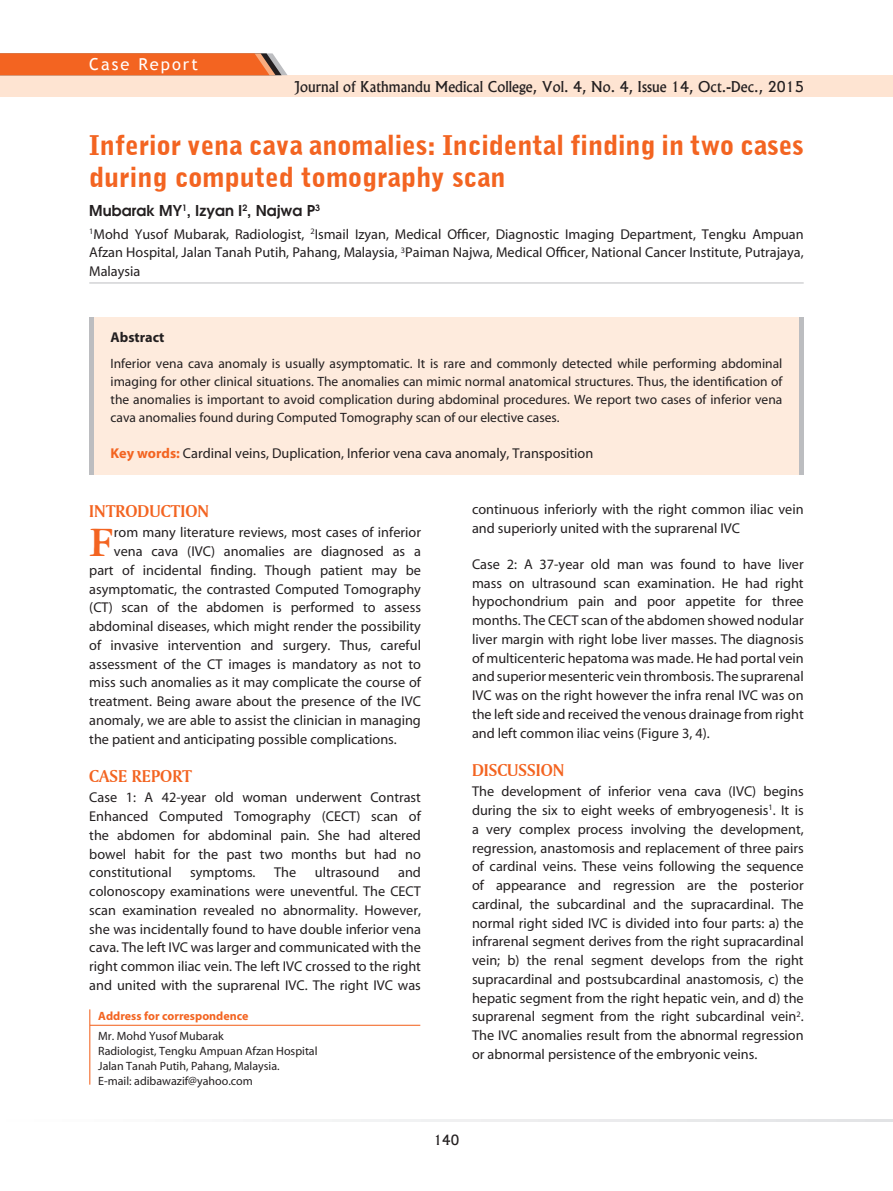
<style>
.page{position:relative;width:893px;height:1191px;background:#fff}
.page>*{position:absolute;margin:0;border:0;box-sizing:border-box;transform-origin:0 0}
.t1{font:700 44.7px "American Garamond BT";color:#f36421}
.t2{font:900 27px/32.4px "Bell Gothic BT";color:#f36421}
.t3{font:18px "Amerigo BT Bold A";color:#f36421}
.t4{font:16.5px "Trebuchet MS";letter-spacing:.12em;color:#fff}
.t5{font:600 15px "Avant Garde";color:#231f20}
.t6{font:14.25px/18.8px "Myriad";color:#231f20;text-align:justify}
.t7{font:14.25px "Alaska";color:#231f20}
.t8{font:700 14.25px "Myriad";color:#231f20}
.t9{font:13.5px/18px "Myriad";color:#231f20;text-align:justify}
.t10{font:13.5px "Alaska";color:#231f20}
.t11{font:12px/15px "Myriad";color:#231f20}
.t12{font:700 12px "Myriad";color:#f36421}
.s1{font-weight:700;color:#f36421}
</style>
<div class="page">
<div style="left:0;top:75px;width:893px;height:22px;background:#fee4d2"></div>
<svg style="left:0;top:53px;width:287px;height:22px;background:#ed6a2d"></svg>
<svg style="left:300px;top:1119px;width:592px;height:2px"></svg>
<div style="left:89px;top:317px;width:715px;height:157px;background:#feebdd"></div>
<div style="left:89px;top:317px;width:5px;height:157px;background:#bcbdc0"></div>
<div style="left:799px;top:317px;width:5px;height:157px;background:#bcbdc0"></div>
<hr style="left:89px;top:1009px;width:1px;height:75px;background:#f36421">
<hr style="left:90px;top:1024px;width:330px;height:1px;background:#f36421">
<hr style="left:89px;top:282px;width:715px;height:1px;background:#bcbdc0">
<p class="t4" style="left:89px;top:55px;width:110px">Case Report</p>
<p class="t7" style="left:294px;top:77px;width:511px">Journal of Kathmandu Medical College, Vol. 4, No. 4, Issue 14, Oct.-Dec., 2015</p>
<h2 class="t2" style="left:89px;top:128px;width:716px">Inferior vena cava anomalies: Incidental finding in two cases during computed tomography scan</h2>
<p class="t5" style="left:89px;top:200px;width:232px">Mubarak MY<sup>1</sup>, Izyan I<sup>2</sup>, Najwa P<sup>3</sup></p>
<p class="t6" style="left:89px;top:225px;width:716px"><sup>1</sup>Mohd Yusof Mubarak, Radiologist, <sup>2</sup>Ismail Izyan, Medical Officer, Diagnostic Imaging Department, Tengku Ampuan Afzan Hospital, Jalan Tanah Putih, Pahang, Malaysia, <sup>3</sup>Paiman Najwa, Medical Officer, National Cancer Institute, Putrajaya, Malaysia</p>
<p class="t8" style="left:111px;top:330px;width:55px">Abstract</p>
<p class="t9" style="left:111px;top:355px;width:673px">Inferior vena cava anomaly is usually asymptomatic. It is rare and commonly detected while performing abdominal imaging for other clinical situations. The anomalies can mimic normal anatomical structures. Thus, the identification of the anomalies is important to avoid complication during abdominal procedures. We report two cases of inferior vena cava anomalies found during Computed Tomography scan of our elective cases.</p>
<p class="t6" style="left:111px;top:444px;width:484px"><span class="s1">Key words:</span> Cardinal veins, Duplication, Inferior vena cava anomaly, Transposition</p>
<p class="t3" style="left:89px;top:500px;width:121px">INTRODUCTION</p>
<h1 class="t1" style="left:89px;top:515px;width:26px">F</h1>
<p class="t6" style="left:114px;top:524px;width:309px">rom many literature reviews, most cases of inferior</p>
<p class="t6" style="left:114px;top:542px;width:309px">vena cava (IVC) anomalies are diagnosed as a</p>
<p class="t6" style="left:89px;top:561px;width:333px">part of incidental finding. Though patient may be</p>
<p class="t6" style="left:89px;top:580px;width:333px">asymptomatic, the contrasted Computed Tomography</p>
<p class="t6" style="left:89px;top:599px;width:333px">(CT) scan of the abdomen is performed to assess</p>
<p class="t6" style="left:89px;top:617px;width:333px">abdominal diseases, which might render the possibility</p>
<p class="t6" style="left:89px;top:636px;width:333px">of invasive intervention and surgery. Thus, careful</p>
<p class="t6" style="left:89px;top:655px;width:333px">assessment of the CT images is mandatory as not to</p>
<p class="t6" style="left:89px;top:674px;width:333px">miss such anomalies as it may complicate the course of</p>
<p class="t6" style="left:89px;top:692px;width:333px">treatment. Being aware about the presence of the IVC</p>
<p class="t6" style="left:89px;top:711px;width:333px">anomaly, we are able to assist the clinician in managing</p>
<p class="t6" style="left:89px;top:730px;width:309px">the patient and anticipating possible complications.</p>
<p class="t3" style="left:89px;top:765px;width:104px">CASE REPORT</p>
<p class="t6" style="left:89px;top:789px;width:333px">Case 1: A 42-year old woman underwent Contrast Enhanced Computed Tomography (CECT) scan of the abdomen for abdominal pain. She had altered bowel habit for the past two months but had no constitutional</p>
<p class="t6" style="left:89px;top:864px;width:333px;text-indent:309px">and colonoscopy examinations were uneventful. The CECT scan examination revealed no abnormality. However, she was incidentally found to have double inferior vena cava. The left IVC was larger and communicated with the right common iliac vein. The left IVC crossed to the right and united with the suprarenal IVC. The right IVC was</p>
<p class="t6" style="left:190px;top:864px;width:67px">symptoms.</p>
<p class="t6" style="left:274px;top:864px;width:24px">The</p>
<p class="t6" style="left:315px;top:864px;width:66px">ultrasound</p>
<p class="t12" style="left:98px;top:1010px;width:152px">Address for correspondence</p>
<p class="t11" style="left:98px;top:1028px;width:221px">Mr. Mohd Yusof Mubarak<br>Radiologist, Tengku Ampuan Afzan Hospital Jalan Tanah Putih, Pahang, Malaysia.<br>E-mail: adibawazif@yahoo.com</p>
<p class="t6" style="left:472px;top:501px;width:333px">continuous inferiorly with the right common iliac vein and superiorly united with the suprarenal IVC</p>
<p class="t6" style="left:472px;top:555px;width:333px">Case 2: A 37-year old man was found to have liver mass on ultrasound scan examination. He had right hypochondrium pain and poor appetite for three months. The CECT scan of the abdomen showed nodular liver margin with right lobe liver masses. The diagnosis of multicenteric hepatoma was made. He had portal vein and superior mesenteric vein thrombosis. The suprarenal IVC was on the right however the infra renal IVC was on the left side and received the venous drainage from right and left common iliac veins (Figure 3, 4).</p>
<p class="t3" style="left:472px;top:759px;width:94px">DISCUSSION</p>
<p class="t6" style="left:472px;top:783px;width:333px">The development of inferior vena cava (IVC) begins during the six to eight weeks of embryogenesis<sup>1</sup>. It is a very complex process involving the development, regression, anastomosis and replacement of three pairs of cardinal veins. These veins following the sequence of appearance and regression are the posterior cardinal, the subcardinal and the supracardinal. The normal right sided IVC is divided into four parts: a) the infrarenal segment derives from the right supracardinal vein; b) the renal segment develops from the right supracardinal and postsubcardinal anastomosis, c) the hepatic segment from the right hepatic vein, and d) the suprarenal segment from the right subcardinal vein<sup>2</sup>.<br>The IVC anomalies result from the abnormal regression or abnormal persistence of the embryonic veins.</p>
<p class="t10" style="left:434px;top:1131px;width:27px">140</p>
</div>
